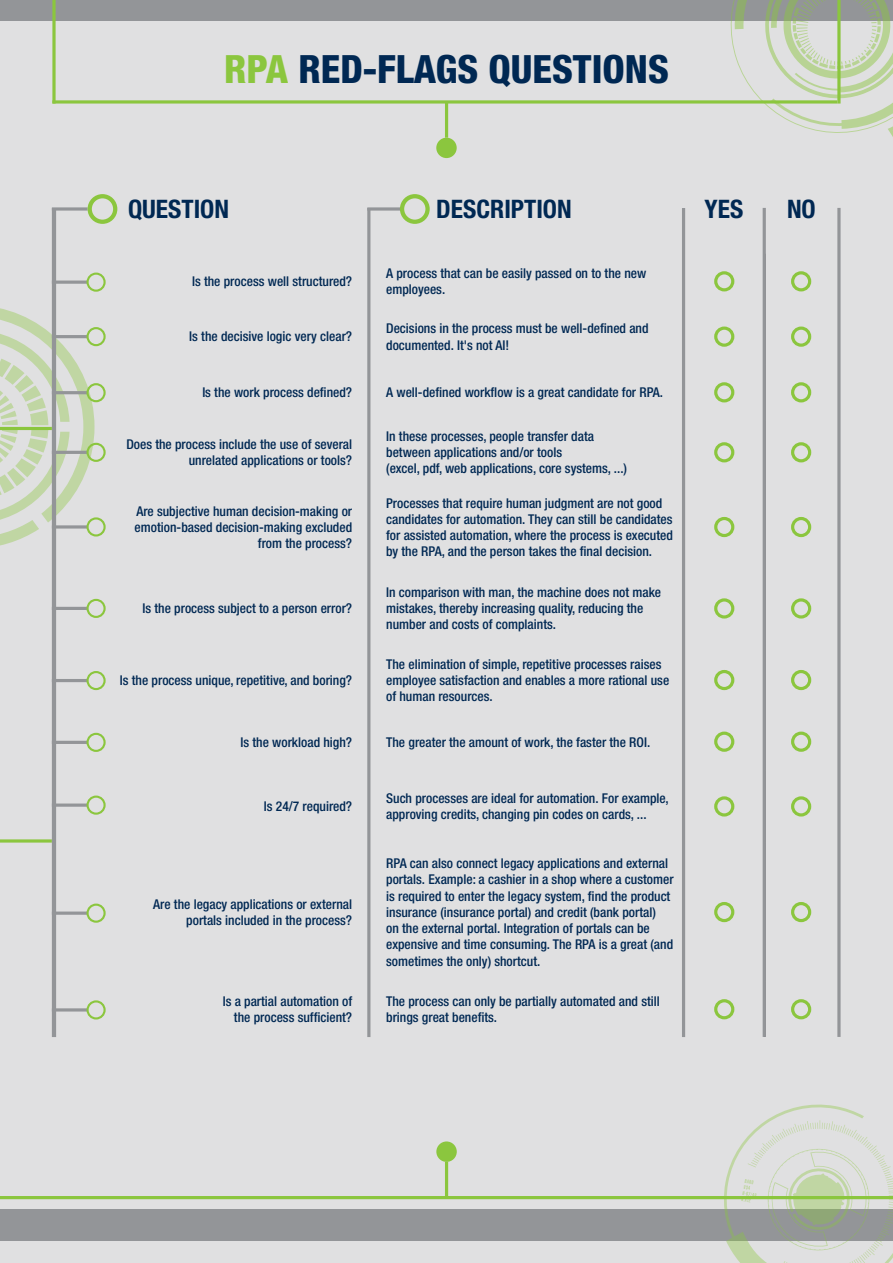
<style>
.page{position:relative;width:893px;height:1263px;background:#e0e0e1}
.page>*{position:absolute;margin:0;border:0;box-sizing:border-box;transform-origin:0 0}
.t1{font:800 condensed 39px "Helvetica Neue LT Pro";color:#002853}
.t2{font:700 condensed 25.5px "Helvetica Neue LT Pro";color:#002853}
.t3{font:500 condensed 13.5px/16.2px "Helvetica Neue LT Pro";color:#002853}
.s1{color:#8bc63e}
</style>
<div class="page">
<div style="left:0;top:0;width:893px;height:21px;background:#939598"></div>
<svg style="left:0;top:308px;width:95px;height:238px"></svg>
<div style="left:0;top:1209px;width:893px;height:31px;background:#939598"></div>
<div style="left:714px;top:271px;width:20px;height:20px;border:3px solid #8bc63e;border-radius:50%"></div>
<div style="left:791px;top:271px;width:20px;height:20px;border:3px solid #8bc63e;border-radius:50%"></div>
<div style="left:714px;top:327px;width:20px;height:20px;border:3px solid #8bc63e;border-radius:50%"></div>
<div style="left:791px;top:327px;width:20px;height:20px;border:3px solid #8bc63e;border-radius:50%"></div>
<div style="left:714px;top:382px;width:20px;height:20px;border:3px solid #8bc63e;border-radius:50%"></div>
<div style="left:791px;top:382px;width:20px;height:20px;border:3px solid #8bc63e;border-radius:50%"></div>
<div style="left:714px;top:442px;width:20px;height:20px;border:3px solid #8bc63e;border-radius:50%"></div>
<div style="left:791px;top:442px;width:20px;height:20px;border:3px solid #8bc63e;border-radius:50%"></div>
<div style="left:714px;top:517px;width:20px;height:20px;border:3px solid #8bc63e;border-radius:50%"></div>
<div style="left:791px;top:517px;width:20px;height:20px;border:3px solid #8bc63e;border-radius:50%"></div>
<div style="left:714px;top:598px;width:20px;height:20px;border:3px solid #8bc63e;border-radius:50%"></div>
<div style="left:791px;top:598px;width:20px;height:20px;border:3px solid #8bc63e;border-radius:50%"></div>
<div style="left:714px;top:670px;width:20px;height:20px;border:3px solid #8bc63e;border-radius:50%"></div>
<div style="left:791px;top:670px;width:20px;height:20px;border:3px solid #8bc63e;border-radius:50%"></div>
<div style="left:714px;top:731px;width:20px;height:21px;border:3px solid #8bc63e;border-radius:50%"></div>
<div style="left:791px;top:731px;width:20px;height:21px;border:3px solid #8bc63e;border-radius:50%"></div>
<div style="left:714px;top:796px;width:20px;height:20px;border:3px solid #8bc63e;border-radius:50%"></div>
<div style="left:791px;top:796px;width:20px;height:20px;border:3px solid #8bc63e;border-radius:50%"></div>
<div style="left:714px;top:902px;width:20px;height:20px;border:3px solid #8bc63e;border-radius:50%"></div>
<div style="left:791px;top:902px;width:20px;height:20px;border:3px solid #8bc63e;border-radius:50%"></div>
<div style="left:714px;top:999px;width:20px;height:20px;border:3px solid #8bc63e;border-radius:50%"></div>
<div style="left:791px;top:999px;width:20px;height:20px;border:3px solid #8bc63e;border-radius:50%"></div>
<svg style="left:56px;top:100px;width:671px;height:4px;background:#9bca5e"></svg>
<hr style="left:0;top:1196px;width:893px;height:3px;background:#8bc63e">
<svg style="left:52px;top:207px;width:36px;height:4px"></svg>
<hr style="left:52px;top:281px;width:36px;height:3px;background:#939598">
<hr style="left:445px;top:102px;width:3px;height:36px;background:#8bc63e">
<svg style="left:52px;top:0;width:4px;height:104px"></svg>
<hr style="left:445px;top:1162px;width:3px;height:35px;background:#8bc63e">
<hr style="left:52px;top:335px;width:36px;height:3px;background:#939598">
<hr style="left:52px;top:391px;width:36px;height:3px;background:#939598">
<hr style="left:52px;top:451px;width:36px;height:3px;background:#939598">
<hr style="left:52px;top:525px;width:36px;height:3px;background:#939598">
<hr style="left:52px;top:607px;width:36px;height:3px;background:#939598">
<hr style="left:52px;top:679px;width:36px;height:3px;background:#939598">
<hr style="left:52px;top:741px;width:36px;height:3px;background:#939598">
<svg style="left:56px;top:803px;width:31px;height:4px"></svg>
<svg style="left:56px;top:911px;width:31px;height:4px"></svg>
<hr style="left:52px;top:1008px;width:36px;height:3px;background:#939598">
<svg style="left:367px;top:207px;width:33px;height:4px"></svg>
<div style="left:436px;top:138px;width:21px;height:20px;background:#8bc63e;border-radius:50%"></div>
<div style="left:436px;top:1141px;width:21px;height:21px;background:#8bc63e;border-radius:50%"></div>
<div style="left:88px;top:194px;width:29px;height:30px;border:4px solid #8bc63e;border-radius:50%"></div>
<div style="left:87px;top:273px;width:19px;height:19px;border:2px solid #8bc63e;border-radius:50%"></div>
<div style="left:87px;top:327px;width:19px;height:19px;border:2px solid #8bc63e;border-radius:50%"></div>
<div style="left:87px;top:383px;width:19px;height:19px;border:2px solid #8bc63e;border-radius:50%"></div>
<div style="left:87px;top:443px;width:19px;height:19px;border:2px solid #8bc63e;border-radius:50%"></div>
<div style="left:87px;top:517px;width:19px;height:19px;border:2px solid #8bc63e;border-radius:50%"></div>
<div style="left:87px;top:599px;width:19px;height:19px;border:2px solid #8bc63e;border-radius:50%"></div>
<div style="left:87px;top:671px;width:19px;height:19px;border:2px solid #8bc63e;border-radius:50%"></div>
<div style="left:87px;top:733px;width:19px;height:19px;border:2px solid #8bc63e;border-radius:50%"></div>
<div style="left:87px;top:795px;width:19px;height:20px;border:2px solid #8bc63e;border-radius:50%"></div>
<div style="left:87px;top:903px;width:19px;height:20px;border:2px solid #8bc63e;border-radius:50%"></div>
<div style="left:87px;top:1000px;width:19px;height:19px;border:2px solid #8bc63e;border-radius:50%"></div>
<div style="left:400px;top:194px;width:30px;height:30px;border:4px solid #8bc63e;border-radius:50%"></div>
<hr style="left:0;top:839px;width:52px;height:3px;background:#8bc63e">
<hr style="left:52px;top:208px;width:4px;height:829px;background:#939598">
<hr style="left:367px;top:208px;width:3px;height:829px;background:#939598">
<hr style="left:682px;top:208px;width:3px;height:829px;background:#939598">
<hr style="left:763px;top:208px;width:3px;height:829px;background:#939598">
<svg style="left:837px;top:208px;width:4px;height:829px;background:#a2a3a6"></svg>
<svg style="left:722px;top:1104px;width:171px;height:159px"></svg>
<hr style="left:0;top:427px;width:52px;height:3px;background:#8bc63e">
<svg style="left:727px;top:0;width:166px;height:137px"></svg>
<p class="t1" style="left:224px;top:45px;width:446px"><span class="s1">RPA</span> RED-FLAGS QUESTIONS</p>
<p class="t2" style="left:128px;top:193px;width:103px">QUESTION</p>
<p class="t2" style="left:436px;top:193px;width:137px">DESCRIPTION</p>
<p class="t2" style="left:704px;top:193px;width:40px">YES</p>
<p class="t2" style="left:787px;top:193px;width:30px">NO</p>
<p class="t3" style="left:192px;top:273px;width:162px">Is the process well structured?</p>
<p class="t3" style="left:386px;top:265px;width:262px">A process that can be easily passed on to the new employees.</p>
<p class="t3" style="left:189px;top:328px;width:164px">Is the decisive logic very clear?</p>
<p class="t3" style="left:386px;top:320px;width:264px">Decisions in the process must be well-defined and documented. It's not AI!</p>
<p class="t3" style="left:202px;top:384px;width:151px">Is the work process defined?</p>
<p class="t3" style="left:386px;top:384px;width:278px">A well-defined workflow is a great candidate for RPA.</p>
<p class="t3" style="left:126px;top:436px;width:227px">Does the process include the use of several</p>
<p class="t3" style="left:189px;top:452px;width:165px">unrelated applications or tools?</p>
<p class="t3" style="left:386px;top:428px;width:209px">In these processes, people transfer data</p>
<p class="t3" style="left:386px;top:444px;width:177px">between applications and/or tools</p>
<p class="t3" style="left:386px;top:460px;width:242px">(excel, pdf, web applications, core systems, ...)</p>
<p class="t3" style="left:136px;top:503px;width:217px">Are subjective human decision-making or</p>
<p class="t3" style="left:135px;top:519px;width:219px">emotion-based decision-making excluded</p>
<p class="t3" style="left:258px;top:535px;width:96px">from the process?</p>
<p class="t3" style="left:143px;top:600px;width:211px">Is the process subject to a person error?</p>
<p class="t3" style="left:120px;top:672px;width:234px">Is the process unique, repetitive, and boring?</p>
<p class="t3" style="left:386px;top:494px;width:288px">Processes that require human judgment are not good candidates for automation. They can still be candidates for assisted automation, where the process is executed by the RPA, and the person takes the final decision.</p>
<p class="t3" style="left:386px;top:584px;width:276px">In comparison with man, the machine does not make mistakes, thereby increasing quality, reducing the</p>
<p class="t3" style="left:386px;top:616px;width:171px">number and costs of complaints.</p>
<p class="t3" style="left:386px;top:656px;width:285px">The elimination of simple, repetitive processes raises employee satisfaction and enables a more rational use of human resources.</p>
<p class="t3" style="left:241px;top:733px;width:113px">Is the workload high?</p>
<p class="t3" style="left:386px;top:733px;width:266px">The greater the amount of work, the faster the ROI.</p>
<p class="t3" style="left:264px;top:798px;width:90px">Is 24/7 required?</p>
<p class="t3" style="left:386px;top:790px;width:284px">Such processes are ideal for automation. For example, approving credits, changing pin codes on cards, ...</p>
<p class="t3" style="left:153px;top:896px;width:200px">Are the legacy applications or external</p>
<p class="t3" style="left:186px;top:912px;width:167px">portals included in the process?</p>
<p class="t3" style="left:223px;top:993px;width:131px">Is a partial automation of</p>
<p class="t3" style="left:234px;top:1009px;width:120px">the process sufficient?</p>
<p class="t3" style="left:386px;top:855px;width:289px">RPA can also connect legacy applications and external portals. Example: a cashier in a shop where a customer is required to enter the legacy system, find the product insurance (insurance portal) and credit (bank portal)<br>on the external portal. Integration of portals can be expensive and time consuming. The RPA is a great (and sometimes the only) shortcut.</p>
<p class="t3" style="left:386px;top:993px;width:275px">The process can only be partially automated and still brings great benefits.</p>
</div>
